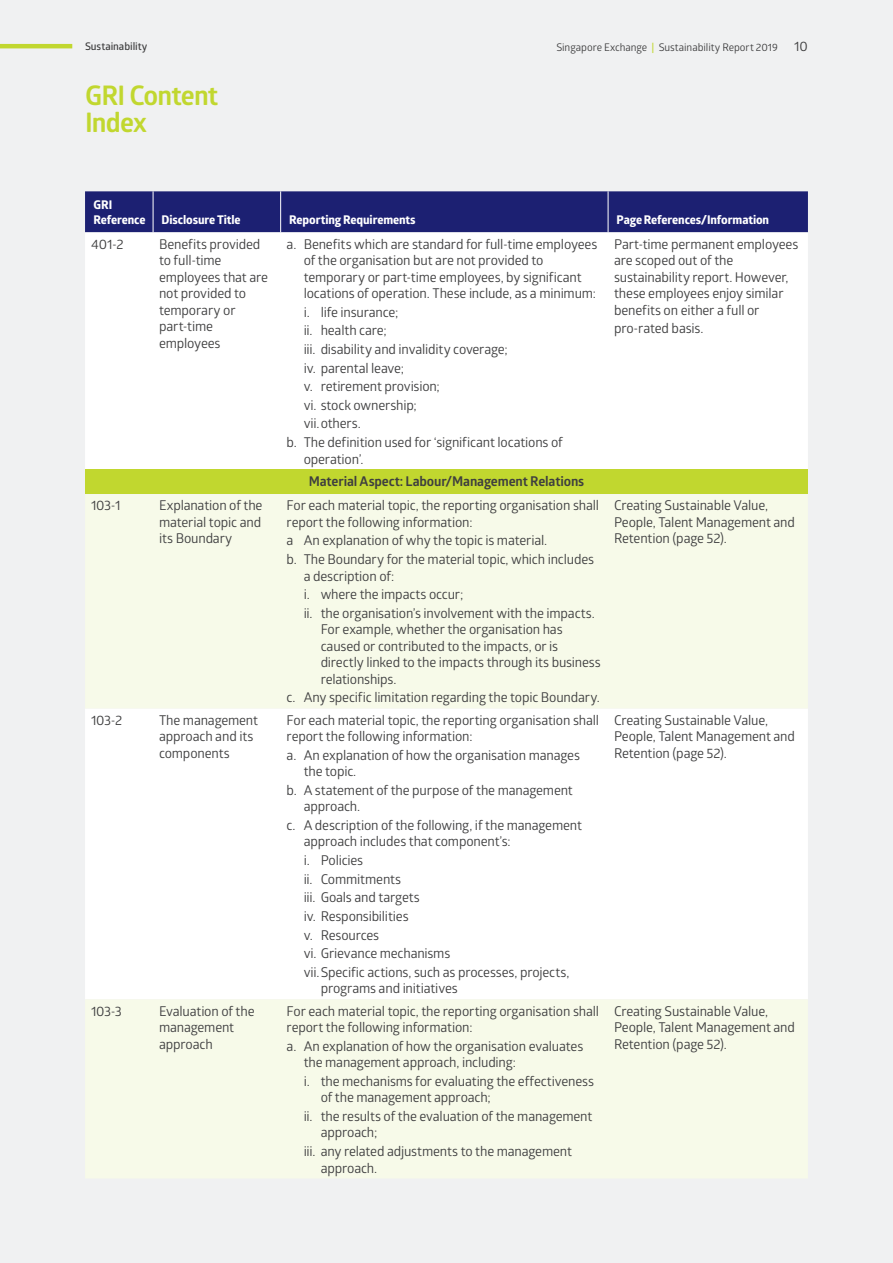
<style>
.page{position:relative;width:893px;height:1263px;background:#f0f1f2}
.page>*{position:absolute;margin:0;border:0;box-sizing:border-box;transform-origin:0 0}
.Section_Title__cont{font:700 27px "Glober";letter-spacing:-.035em;color:#c1d72f}
.TB_body{font:13.5px/16.5px "Glober";letter-spacing:-.015em;color:#3e3e3f}
.TB_Hdr{font:700 13.5px "Glober";letter-spacing:-.01em;color:#3e3e3f}
.TB_top_hdr_1{font:700 12px/15px "Globerx";letter-spacing:-.01em;color:#fff}
.t1{font:10.5px "Glober";letter-spacing:-.005em;color:#3e3e3f}
.t2{font:600 10.5px "Glober";letter-spacing:-.005em;color:#3e3e3f}
.s1{font-weight:600;color:#c6da43}
.s2{font-size:13.5px}
</style>
<div class="page">
<div style="left:85px;top:191px;width:723px;height:41px;background:#1c2072"></div>
<div style="left:85px;top:232px;width:723px;height:237px;background:#fff"></div>
<div style="left:85px;top:469px;width:723px;height:25px;background:#c1d72f"></div>
<div style="left:85px;top:709px;width:723px;height:290px;background:#fff"></div>
<hr style="left:153px;top:191px;width:1px;height:41px;background:#fff">
<hr style="left:280px;top:191px;width:1px;height:41px;background:#fff">
<hr style="left:608px;top:191px;width:1px;height:41px;background:#fff">
<hr style="left:0;top:44px;width:72px;height:4px;background:#c1d72f">
<p class="t2" style="left:85px;top:39px;width:64px">Sustainability</p>
<p class="t1" style="left:556px;top:40px;width:253px">Singapore Exchange <span class="s1">|</span> Sustainability Report 2019 <span class="s2">10</span></p>
<p class="Section_Title__cont" style="left:85px;top:77px;width:135px">GRI Content</p>
<p class="Section_Title__cont" style="left:85px;top:104px;width:63px">Index</p>
<p class="TB_top_hdr_1" style="left:94px;top:197px;width:53px">GRI<br>Reference</p>
<p class="TB_top_hdr_1" style="left:162px;top:212px;width:80px">Disclosure Title</p>
<p class="TB_top_hdr_1" style="left:289px;top:212px;width:128px">Reporting Requirements</p>
<p class="TB_top_hdr_1" style="left:617px;top:212px;width:154px">Page References/Information</p>
<p class="TB_body" style="left:91px;top:235px;width:34px">401-2</p>
<p class="TB_body" style="left:159px;top:235px;width:111px">Benefits provided to full-time employees that are not provided to temporary or part-time employees</p>
<p class="TB_body" style="left:304px;top:235px;width:295px;text-indent:-17px">a. Benefits which are standard for full-time employees of the organisation but are not provided to temporary or part-time employees, by significant locations of operation. These include, as a minimum:</p>
<p class="TB_body" style="left:304px;top:303px;width:96px">i. life insurance;</p>
<p class="TB_body" style="left:304px;top:322px;width:85px">ii. health care;</p>
<p class="TB_body" style="left:304px;top:340px;width:206px">iii. disability and invalidity coverage;</p>
<p class="TB_body" style="left:304px;top:359px;width:102px">iv. parental leave;</p>
<p class="TB_body" style="left:304px;top:377px;width:138px">v. retirement provision;</p>
<p class="TB_body" style="left:304px;top:396px;width:115px">vi. stock ownership;</p>
<p class="TB_body" style="left:304px;top:415px;width:59px">vii.others.</p>
<p class="TB_body" style="left:304px;top:433px;width:261px;text-indent:-17px">b. The definition used for ‘significant locations of operation’.</p>
<p class="TB_Hdr" style="left:309px;top:471px;width:277px">Material Aspect: Labour/Management Relations</p>
<p class="TB_body" style="left:91px;top:497px;width:31px">103-1</p>
<p class="TB_body" style="left:159px;top:497px;width:105px;text-align:justify">Explanation of the material topic and its Boundary</p>
<p class="TB_body" style="left:287px;top:497px;width:314px">For each material topic, the reporting organisation shall report the following information:</p>
<p class="TB_body" style="left:287px;top:532px;width:262px">a An explanation of why the topic is material.</p>
<p class="TB_body" style="left:304px;top:550px;width:292px;text-indent:-17px">b. The Boundary for the material topic, which includes a description of:</p>
<p class="TB_body" style="left:304px;top:586px;width:161px">i. where the impacts occur;</p>
<p class="TB_body" style="left:321px;top:604px;width:282px;text-indent:-17px">ii. the organisation’s involvement with the impacts.<br>For example, whether the organisation has caused or contributed to the impacts, or is directly linked to the impacts through its business relationships.</p>
<p class="TB_body" style="left:287px;top:689px;width:315px">c. Any specific limitation regarding the topic Boundary.</p>
<p class="TB_body" style="left:91px;top:711px;width:33px">103-2</p>
<p class="TB_body" style="left:159px;top:711px;width:101px">The management approach and its components</p>
<p class="TB_body" style="left:287px;top:711px;width:314px">For each material topic, the reporting organisation shall report the following information:</p>
<p class="TB_body" style="left:304px;top:746px;width:278px;text-indent:-17px">a. An explanation of how the organisation manages the topic.</p>
<p class="TB_body" style="left:304px;top:781px;width:271px;text-indent:-17px">b. A statement of the purpose of the management approach.</p>
<p class="TB_body" style="left:304px;top:816px;width:280px;text-indent:-17px">c. A description of the following, if the management approach includes that component’s:</p>
<p class="TB_body" style="left:304px;top:851px;width:61px">i. Policies</p>
<p class="TB_body" style="left:304px;top:870px;width:99px">ii. Commitments</p>
<p class="TB_body" style="left:304px;top:889px;width:118px">iii. Goals and targets</p>
<p class="TB_body" style="left:304px;top:907px;width:106px">iv. Responsibilities</p>
<p class="TB_body" style="left:304px;top:926px;width:77px">v. Resources</p>
<p class="TB_body" style="left:304px;top:945px;width:148px">vi. Grievance mechanisms</p>
<p class="TB_body" style="left:321px;top:963px;width:250px;text-indent:-17px">vii.Specific actions, such as processes, projects, programs and initiatives</p>
<p class="TB_body" style="left:91px;top:1002px;width:32px">103-3</p>
<p class="TB_body" style="left:159px;top:1002px;width:97px">Evaluation of the management approach</p>
<p class="TB_body" style="left:287px;top:1002px;width:314px">For each material topic, the reporting organisation shall report the following information:</p>
<p class="TB_body" style="left:304px;top:1037px;width:281px;text-indent:-17px">a. An explanation of how the organisation evaluates the management approach, including:</p>
<p class="TB_body" style="left:321px;top:1072px;width:275px;text-indent:-17px">i. the mechanisms for evaluating the effectiveness of the management approach;</p>
<p class="TB_body" style="left:321px;top:1107px;width:273px;text-indent:-17px">ii. the results of the evaluation of the management approach;</p>
<p class="TB_body" style="left:321px;top:1142px;width:253px;text-indent:-17px">iii. any related adjustments to the management approach.</p>
<p class="TB_body" style="left:614px;top:235px;width:186px">Part-time permanent employees are scoped out of the sustainability report. However, these employees enjoy similar benefits on either a full or</p>
<p class="TB_body" style="left:614px;top:319px;width:91px">pro-rated basis.</p>
<p class="TB_body" style="left:614px;top:497px;width:182px">Creating Sustainable Value,<br>People, Talent Management and<br>Retention (page 52).</p>
<p class="TB_body" style="left:614px;top:711px;width:182px">Creating Sustainable Value,<br>People, Talent Management and<br>Retention (page 52).</p>
<p class="TB_body" style="left:614px;top:1002px;width:182px">Creating Sustainable Value,<br>People, Talent Management and<br>Retention (page 52).</p>
</div>
